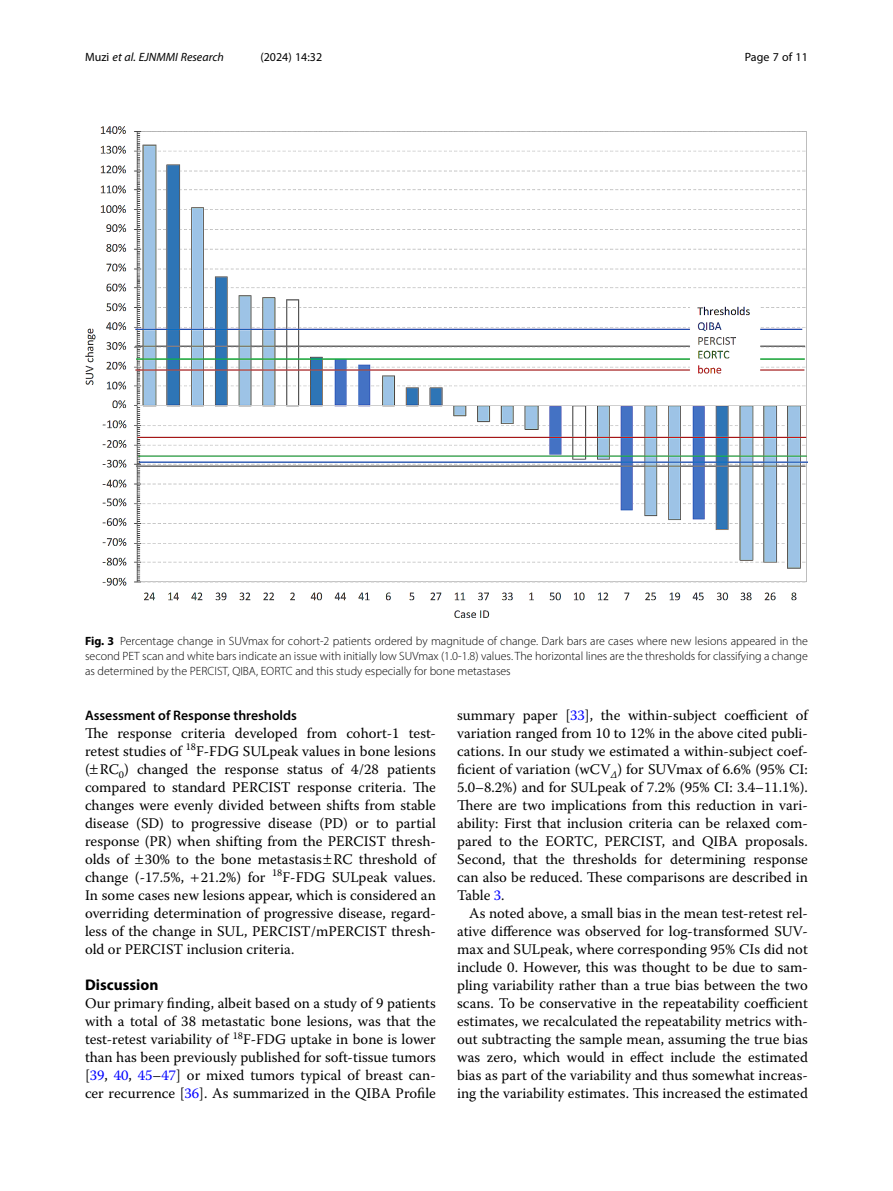
<style>
.page{position:relative;width:893px;height:1191px;background:#fff}
.page>*{position:absolute;margin:0;border:0;box-sizing:border-box;transform-origin:0 0}
.Head_1{font:700 15.45px "Myriad Pro";color:#000}
.Body_Text{font:14.7px/18px "Warnock Pro";color:#000;text-align:justify}
.Body_Text_Indent{font:14.7px/18px "Warnock Pro";color:#000;text-align:justify}
.Head_2{font:600 13.8px "Myriad Pro";color:#000}
.Figure_Caption{font:300 12px/15px "Myriad Pro";color:#000;text-align:justify}
.t1{font:italic 12px "Myriad Pro";color:#000}
.t2{font:12px "Myriad Pro";color:#000}
.s1{font-style:normal}
.s2{font-weight:700}
.s3{color:#00f}
</style>
<div class="page">
<img style="left:85px;top:126px;width:723px;height:492px">
<p class="t1" style="left:85px;top:50px;width:140px"><span class="s1">Muzi</span> et al. EJNMMI Research</p>
<p class="t2" style="left:260px;top:50px;width:63px">(2024) 14:32</p>
<p class="t2" style="left:745px;top:50px;width:65px">Page 7 of 11</p>
<p class="Figure_Caption" style="left:85px;top:633px;width:724px"><span class="s2">Fig. 3</span> Percentage change in SUVmax for cohort-2 patients ordered by magnitude of change. Dark bars are cases where new lesions appeared in the second PET scan and white bars indicate an issue with initially low SUVmax (1.0-1.8) values. The horizontal lines are the thresholds for classifying a change as determined by the PERCIST, QIBA, EORTC and this study especially for bone metastases</p>
<p class="Head_2" style="left:85px;top:707px;width:213px">Assessment of Response thresholds</p>
<p class="Body_Text" style="left:85px;top:724px;width:352px">The response criteria developed from cohort-1 test&shy;retest studies of <sup>18</sup>F-FDG SULpeak values in bone lesions ( RC<sub>0</sub>) changed the response status of 4/28 patients compared to standard PERCIST response criteria. The changes were evenly divided between shifts from stable disease (SD) to progressive disease (PD) or to partial response (PR) when shifting from the PERCIST thresh&shy;olds of 30% to the bone metastasis RC threshold of change (-17.5%, 21.2%) for <sup>18</sup>F-FDG SULpeak values.<br>In some cases new lesions appear, which is considered an overriding determination of progressive disease, regard&shy;less of the change in SUL, PERCIST/mPERCIST thresh&shy;old or PERCIST inclusion criteria.</p>
<p class="Head_1" style="left:85px;top:975px;width:75px">Discussion</p>
<p class="Body_Text" style="left:85px;top:994px;width:352px">Our primary finding, albeit based on a study of 9 patients with a total of 38 metastatic bone lesions, was that the test-retest variability of <sup>18</sup>F-FDG uptake in bone is lower than has been previously published for soft-tissue tumors [<span class="s3">39</span>, <span class="s3">40</span>, <span class="s3">45</span>–<span class="s3">47</span>] or mixed tumors typical of breast can&shy;cer recurrence [<span class="s3">36</span>]. As summarized in the QIBA Profile</p>
<p class="Body_Text" style="left:457px;top:706px;width:352px">summary paper [<span class="s3">33</span>], the within-subject coefficient of variation ranged from 10 to 12% in the above cited publi&shy;cations. In our study we estimated a within-subject coef&shy;ficient of variation (wCV<sub>∆</sub>) for SUVmax of 6.6% (95% CI:<br>5.0–8.2%) and for SULpeak of 7.2% (95% CI: 3.4–11.1%).<br>There are two implications from this reduction in vari&shy;ability: First that inclusion criteria can be relaxed com&shy;pared to the EORTC, PERCIST, and QIBA proposals.<br>Second, that the thresholds for determining response can also be reduced. These comparisons are described in Table <span class="s3">3</span>.</p>
<p class="Body_Text_Indent" style="left:457px;top:904px;width:352px;text-indent:12px">As noted above, a small bias in the mean test-retest rel&shy;ative difference was observed for log-transformed SUV&shy;max and SULpeak, where corresponding 95% CIs did not include 0. However, this was thought to be due to sam&shy;pling variability rather than a true bias between the two scans. To be conservative in the repeatability coefficient estimates, we recalculated the repeatability metrics with&shy;out subtracting the sample mean, assuming the true bias was zero, which would in effect include the estimated bias as part of the variability and thus somewhat increas&shy;ing the variability estimates. This increased the estimated</p>
</div>
